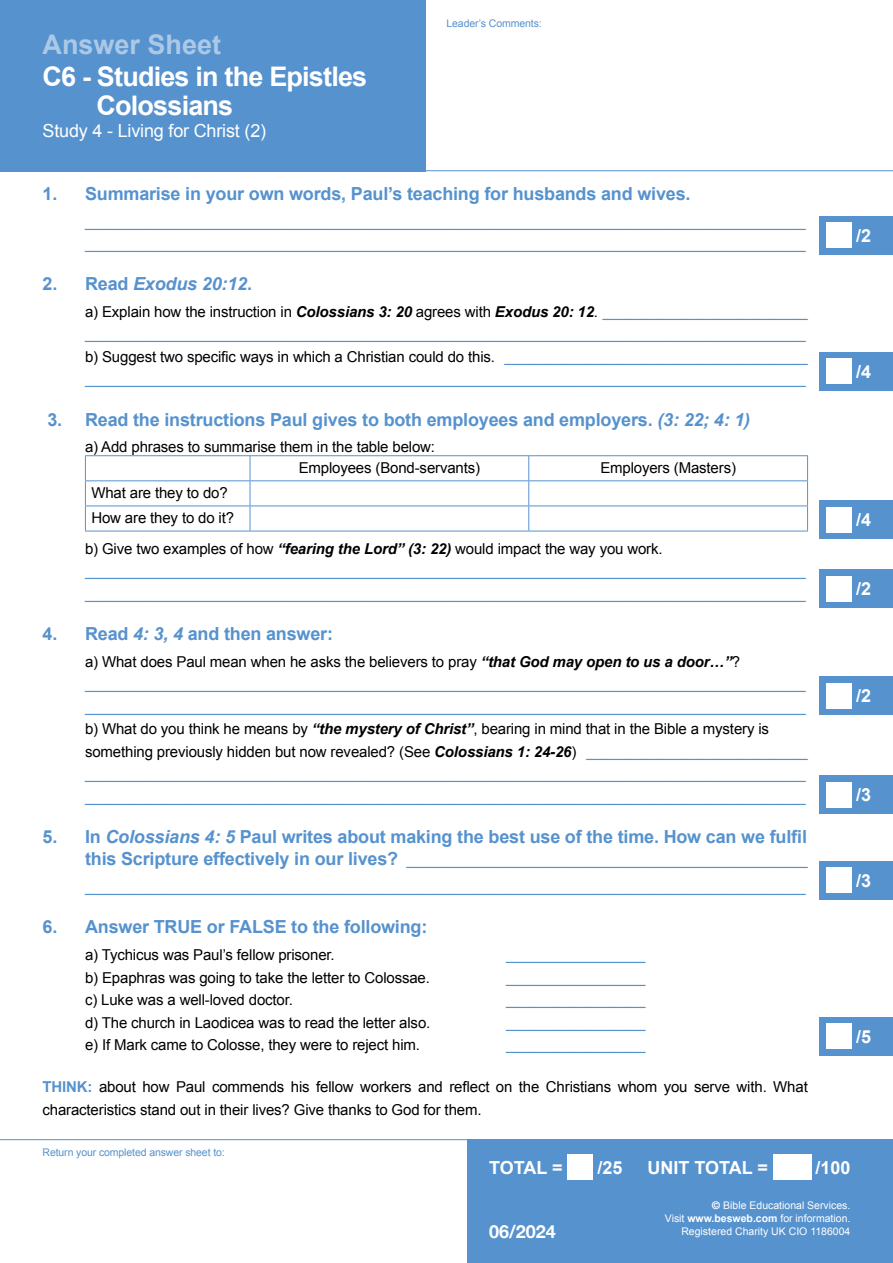
<style>
.page{position:relative;width:893px;height:1263px;background:#fff}
.page>*{position:absolute;margin:0;border:0;box-sizing:border-box;transform-origin:0 0}
.t1{font:700 27px/29.4px "Arial";letter-spacing:-.03em;color:#fff}
.t2{font:700 27px "Arial";color:#abc9e6}
.t3{font:700 18px "Arial";letter-spacing:-.01em;color:#5692ce}
.t4{font:700 18px "Arial";color:#fff}
.t5{font:18px "Arial";letter-spacing:-.01em;color:#fff}
.t6{font:italic 700 18px "Arial";letter-spacing:-.01em;color:#5692ce}
.t7{font:700 18px "Helvetica Neue";color:#fff}
.t8{font:15px/22.5px "Arial";letter-spacing:-.01em;color:#5692ce}
.t9{font:15px/20.2px "Arial";letter-spacing:-.01em;color:#000}
.t10{font:10.5px/12.6px "Arial";color:#fff;text-align:right}
.t11{font:10.5px "Arial";letter-spacing:-.01em;color:#5692ce}
.s1{font-style:normal}
.s2{color:#000}
.s3{font-weight:700;font-style:italic;color:#000}
.s4{font-style:italic}
.s5{font-weight:700;font-size:18px}
.s6{font-weight:700;color:#5692ce}
.s7{font-family:"Helvetica Neue";font-weight:700}
.s8{font-weight:700}
</style>
<div class="page">
<hr style="left:85px;top:455px;width:165px;height:1px;background:#5692ce">
<hr style="left:250px;top:455px;width:279px;height:1px;background:#5692ce">
<hr style="left:529px;top:455px;width:279px;height:1px;background:#5692ce">
<hr style="left:85px;top:480px;width:165px;height:1px;background:#5692ce">
<hr style="left:250px;top:480px;width:279px;height:1px;background:#5692ce">
<hr style="left:529px;top:480px;width:279px;height:1px;background:#5692ce">
<hr style="left:85px;top:506px;width:165px;height:1px;background:#5692ce">
<svg style="left:85px;top:456px;width:1px;height:75px"></svg>
<hr style="left:250px;top:506px;width:279px;height:1px;background:#5692ce">
<svg style="left:250px;top:456px;width:1px;height:75px"></svg>
<hr style="left:529px;top:506px;width:279px;height:1px;background:#5692ce">
<svg style="left:528px;top:456px;width:1px;height:75px"></svg>
<svg style="left:807px;top:456px;width:1px;height:75px"></svg>
<hr style="left:85px;top:531px;width:165px;height:1px;background:#5692ce">
<hr style="left:250px;top:531px;width:279px;height:1px;background:#5692ce">
<hr style="left:529px;top:531px;width:279px;height:1px;background:#5692ce">
<div style="left:468px;top:1140px;width:425px;height:123px;background:#5692ce"></div>
<div style="left:568px;top:1154px;width:25px;height:26px;background:#fff"></div>
<div style="left:773px;top:1154px;width:38px;height:26px;background:#fff"></div>
<hr style="left:0;top:1139px;width:468px;height:1px;background:#5692ce">
<hr style="left:425px;top:170px;width:468px;height:1px;background:#5692ce">
<div style="left:820px;top:216px;width:73px;height:38px;background:#5692ce"></div>
<div style="left:826px;top:222px;width:26px;height:26px;background:#fff"></div>
<div style="left:820px;top:352px;width:73px;height:38px;background:#5692ce"></div>
<div style="left:826px;top:358px;width:26px;height:26px;background:#fff"></div>
<div style="left:820px;top:500px;width:73px;height:39px;background:#5692ce"></div>
<div style="left:826px;top:507px;width:26px;height:25px;background:#fff"></div>
<div style="left:820px;top:569px;width:73px;height:39px;background:#5692ce"></div>
<div style="left:826px;top:576px;width:26px;height:25px;background:#fff"></div>
<div style="left:820px;top:676px;width:73px;height:39px;background:#5692ce"></div>
<div style="left:826px;top:683px;width:26px;height:25px;background:#fff"></div>
<div style="left:0;top:0;width:425px;height:171px;background:#5692ce"></div>
<div style="left:820px;top:775px;width:73px;height:39px;background:#5692ce"></div>
<div style="left:826px;top:782px;width:26px;height:26px;background:#fff"></div>
<div style="left:820px;top:861px;width:73px;height:38px;background:#5692ce"></div>
<div style="left:826px;top:867px;width:26px;height:26px;background:#fff"></div>
<div style="left:820px;top:1017px;width:73px;height:38px;background:#5692ce"></div>
<div style="left:826px;top:1023px;width:26px;height:26px;background:#fff"></div>
<h1 class="t2" style="left:43px;top:26px;width:180px">Answer Sheet</h1>
<h1 class="t1" style="left:97px;top:63px;width:272px;text-indent:-54px">C6 - Studies in the Epistles<br>Colossians</h1>
<p class="t5" style="left:43px;top:119px;width:225px">Study 4 - Living for Christ (2)</p>
<p class="t11" style="left:446px;top:17px;width:97px">Leader’s Comments:</p>
<p class="t3" style="left:43px;top:182px;width:649px">1. Summarise in your own words, Paul’s teaching for husbands and wives.</p>
<p class="t8" style="left:85px;top:210px;width:722px">________________________________________________________________________________________ ________________________________________________________________________________________</p>
<p class="t6" style="left:43px;top:272px;width:211px"><span class="s1">2. Read</span> Exodus 20:12<span class="s1">.</span></p>
<p class="t8" style="left:85px;top:301px;width:724px"><span class="s2">a) Explain how the instruction in</span> <span class="s3">Colossians 3: 20</span> <span class="s2">agrees with</span> <span class="s3">Exodus 20: 12</span><span class="s2">.</span> _________________________ ________________________________________________________________________________________ <span class="s2">b) Suggest two specific ways in which a Christian could do this.</span> _____________________________________ ________________________________________________________________________________________</p>
<p class="t3" style="left:47px;top:407px;width:704px">3. Read the instructions Paul gives to both employees and employers. <span class="s4">(3: 22; 4: 1)</span></p>
<p class="t9" style="left:299px;top:437px;width:183px;text-indent:-214px">a) Add phrases to summarise them in the table below:<br>Employees (Bond-servants)</p>
<p class="t9" style="left:600px;top:457px;width:137px">Employers (Masters)</p>
<p class="t9" style="left:91px;top:480px;width:144px;line-height:25px">What are they to do?<br>How are they to do it?</p>
<p class="t8" style="left:85px;top:538px;width:722px"><span class="s2">b) Give two examples of how</span> <span class="s3">“fearing the Lord” (3: 22)</span> <span class="s2">would impact the way you work. </span>________________________________________________________________________________________ ________________________________________________________________________________________</p>
<p class="t3" style="left:43px;top:622px;width:292px">4. Read <span class="s4">4: 3, 4</span> and then answer:</p>
<p class="t8" style="left:85px;top:650px;width:724px"><span class="s2">a) What does Paul mean when he asks the believers to pray</span> <span class="s3">“that God may open to us a door…”</span><span class="s2">? </span>________________________________________________________________________________________ ________________________________________________________________________________________ <span class="s2">b) What do you think he means by</span> <span class="s3">“the mystery of Christ”</span><span class="s2">, bearing in mind that in the Bible a mystery is something previously hidden but now revealed? (See</span> <span class="s3">Colossians 1: 24-26</span><span class="s2">)</span> ___________________________ ________________________________________________________________________________________ ________________________________________________________________________________________</p>
<p class="t3" style="left:43px;top:825px;width:766px">5. In <span class="s4">Colossians 4: 5</span> Paul writes about making the best use of the time. How can we fulfil</p>
<p class="t8" style="left:85px;top:847px;width:724px;line-height:26.7px"><span class="s5">this Scripture effectively in our lives?</span> _________________________________________________ ________________________________________________________________________________________</p>
<p class="t3" style="left:43px;top:915px;width:386px">6. Answer TRUE or FALSE to the following:</p>
<p class="t9" style="left:85px;top:945px;width:251px">a) Tychicus was Paul’s fellow prisoner.</p>
<p class="t8" style="left:506px;top:944px;width:141px">_________________</p>
<p class="t9" style="left:85px;top:967px;width:346px">b) Epaphras was going to take the letter to Colossae.</p>
<p class="t8" style="left:506px;top:966px;width:141px">_________________</p>
<p class="t9" style="left:85px;top:990px;width:209px">c) Luke was a well-loved doctor.</p>
<p class="t8" style="left:506px;top:989px;width:141px">_________________</p>
<p class="t9" style="left:85px;top:1012px;width:347px">d) The church in Laodicea was to read the letter also.</p>
<p class="t8" style="left:506px;top:1011px;width:141px">_________________</p>
<p class="t9" style="left:85px;top:1035px;width:336px">e) If Mark came to Colosse, they were to reject him.</p>
<p class="t8" style="left:506px;top:1034px;width:141px">_________________</p>
<p class="t9" style="left:43px;top:1076px;width:767px;line-height:22.5px"><span class="s6">THINK:</span> about how Paul commends his fellow workers and reflect on the Christians whom you serve with. What characteristics stand out in their lives? Give thanks to God for them.</p>
<p class="t11" style="left:43px;top:1146px;width:184px">Return your completed answer sheet to:</p>
<p class="t4" style="left:856px;top:223px;width:17px">/2</p>
<p class="t4" style="left:856px;top:359px;width:17px">/4</p>
<p class="t4" style="left:856px;top:508px;width:17px">/4</p>
<p class="t4" style="left:856px;top:577px;width:17px">/2</p>
<p class="t4" style="left:856px;top:684px;width:17px">/2</p>
<p class="t4" style="left:856px;top:783px;width:17px">/3</p>
<p class="t4" style="left:856px;top:868px;width:17px">/3</p>
<p class="t4" style="left:856px;top:1024px;width:17px">/5</p>
<p class="t4" style="left:489px;top:1155px;width:75px">TOTAL =</p>
<p class="t4" style="left:597px;top:1155px;width:27px">/25</p>
<p class="t4" style="left:647px;top:1155px;width:122px">UNIT TOTAL =</p>
<p class="t4" style="left:815px;top:1155px;width:37px">/100</p>
<p class="t10" style="left:665px;top:1199px;width:187px"><span class="s7">©</span> Bible Educational Services.<br>Visit <span class="s8">www.besweb.com</span> for information.</p>
<p class="t7" style="left:489px;top:1217px;width:68px">06/2024</p>
<p class="t10" style="left:681px;top:1225px;width:171px">Registered Charity UK CIO 1186004</p>
</div>
